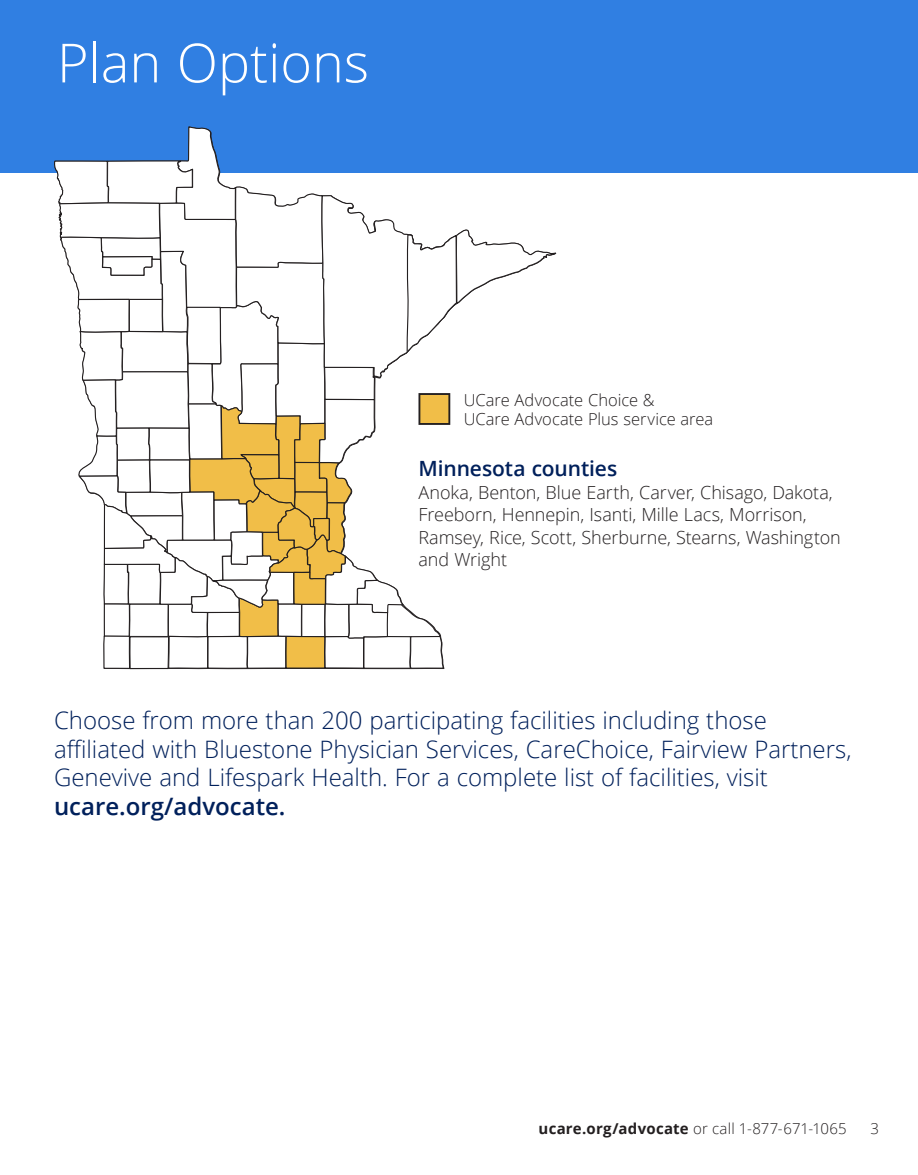
<style>
.page{position:relative;width:918px;height:1175px;background:#fff}
.page>*{position:absolute;margin:0;border:0;box-sizing:border-box;transform-origin:0 0}
.t1{font:300 54px "Open Sans";color:#fff}
.t2{font:300 24px/28.8px "Open Sans";color:#00205b}
.Subhead_1{font:600 21px "Open Sans";letter-spacing:-.005em;color:#00205b}
.Subhead_1-2{font:300 18px/22.5px "Open Sans";letter-spacing:-.005em;color:#231f20}
.Body_copy_regular{font:300 16.5px/19.5px "Open Sans";color:#231f20}
.t3{font:300 15px "Open Sans";letter-spacing:.01em;color:#231f20}
.s1{font-weight:600}
.s2{font-weight:700}
</style>
<div class="page">
<div style="left:0;top:0;width:918px;height:173px;background:#307fe2"></div>
<svg style="left:54px;top:126px;width:503px;height:544px"></svg>
<p class="t1" style="left:57px;top:26px;width:314px">Plan Options</p>
<p class="Body_copy_regular" style="left:464px;top:389px;width:251px">UCare Advocate Choice &amp;<br>UCare Advocate Plus service area</p>
<p class="Subhead_1" style="left:418px;top:454px;width:200px">Minnesota counties</p>
<p class="Subhead_1-2" style="left:418px;top:480px;width:424px">Anoka, Benton, Blue Earth, Carver, Chisago, Dakota, Freeborn, Hennepin, Isanti, Mille Lacs, Morrison, Ramsey, Rice, Scott, Sherburne, Stearns, Washington and Wright</p>
<p class="t2" style="left:54px;top:705px;width:799px">Choose from more than 200 participating facilities including those affiliated with Bluestone Physician Services, CareChoice, Fairview Partners, Genevive and Lifespark Health. For a complete list of facilities, visit <span class="s1">ucare.org/advocate.</span></p>
<p class="t3" style="left:539px;top:1118px;width:310px"><span class="s2">ucare.org/advocate</span> or call 1-877-671-1065</p>
<p class="t3" style="left:870px;top:1118px;width:10px">3</p>
</div>
